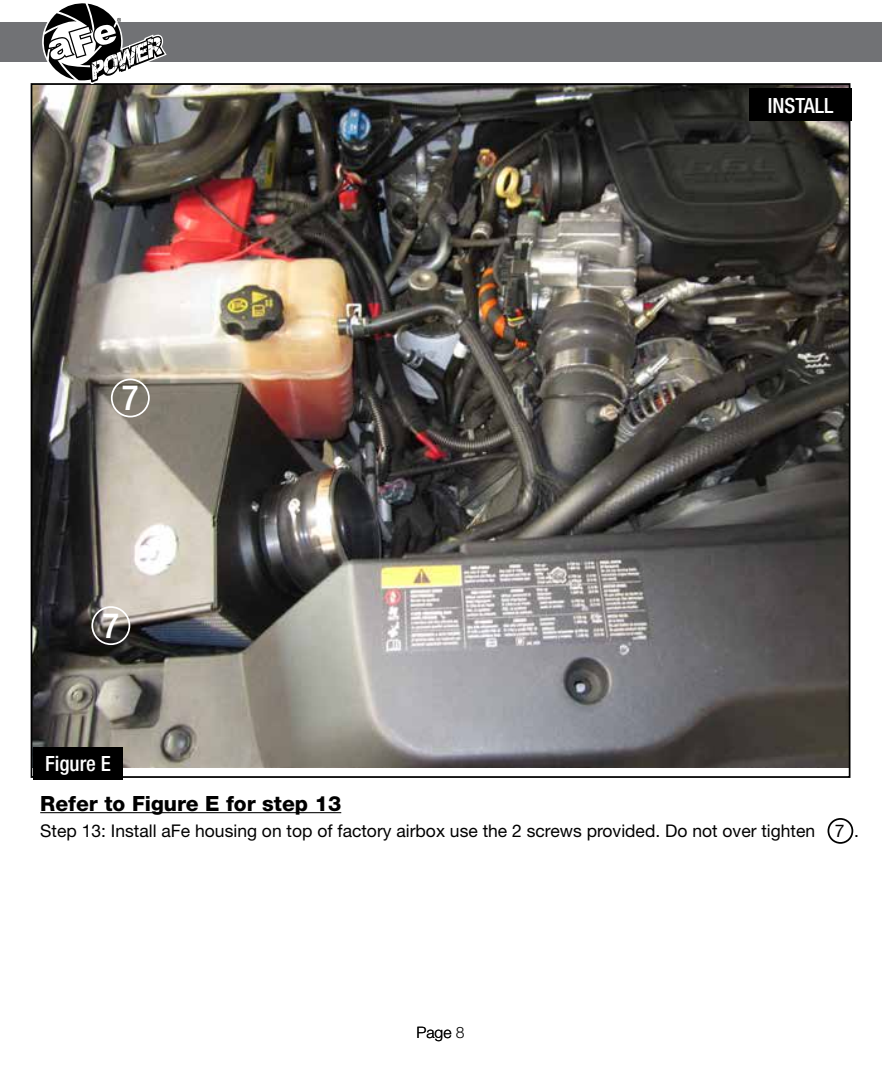
<style>
.page{position:relative;width:882px;height:1071px;background:#fff}
.page>*{position:absolute;margin:0;border:0;box-sizing:border-box;transform-origin:0 0}
.t1{font:500 condensed 35px "Helvetica Neue";color:#fff}
.t2{font:800 21px "Helvetica Neue";color:#000}
.t3{font:500 condensed 21px "Helvetica Neue";color:#fff}
.t4{font:17.5px "Helvetica Neue";color:#000}
.t5{font:300 15.75px "Helvetica Neue";color:#000}
</style>
<div class="page">
<img style="left:34px;top:86px;width:813px;height:682px">
<div style="left:0;top:23px;width:882px;height:39px;background:#717275"></div>
<svg style="left:43px;top:3px;width:124px;height:82px"></svg>
<hr style="left:40px;top:812px;width:301px;height:1px;background:#000">
<div style="left:33px;top:747px;width:90px;height:33px;background:#000"></div>
<div style="left:749px;top:88px;width:103px;height:33px;background:#000"></div>
<div style="left:828px;top:818px;width:25px;height:26px;border:2px solid #000;border-radius:50%"></div>
<div style="left:111px;top:379px;width:39px;height:38px;border:2px solid #fff;border-radius:50%"></div>
<div style="left:91px;top:606px;width:39px;height:39px;border:2px solid #fff;border-radius:50%"></div>
<h1 class="t1" style="left:122px;top:377px;width:18px">7</h1>
<h1 class="t1" style="left:102px;top:604px;width:18px">7</h1>
<p class="t3" style="left:45px;top:751px;width:67px">Figure E</p>
<p class="t3" style="left:768px;top:93px;width:67px">INSTALL</p>
<p class="t2" style="left:40px;top:791px;width:303px">Refer to Figure E for step 13</p>
<p class="t4" style="left:40px;top:820px;width:820px">Step 13: Install aFe housing on top of factory airbox use the 2 screws provided. Do not over tighten 7 .</p>
<p class="t5" style="left:416px;top:1023px;width:50px">Page 8</p>
</div>
